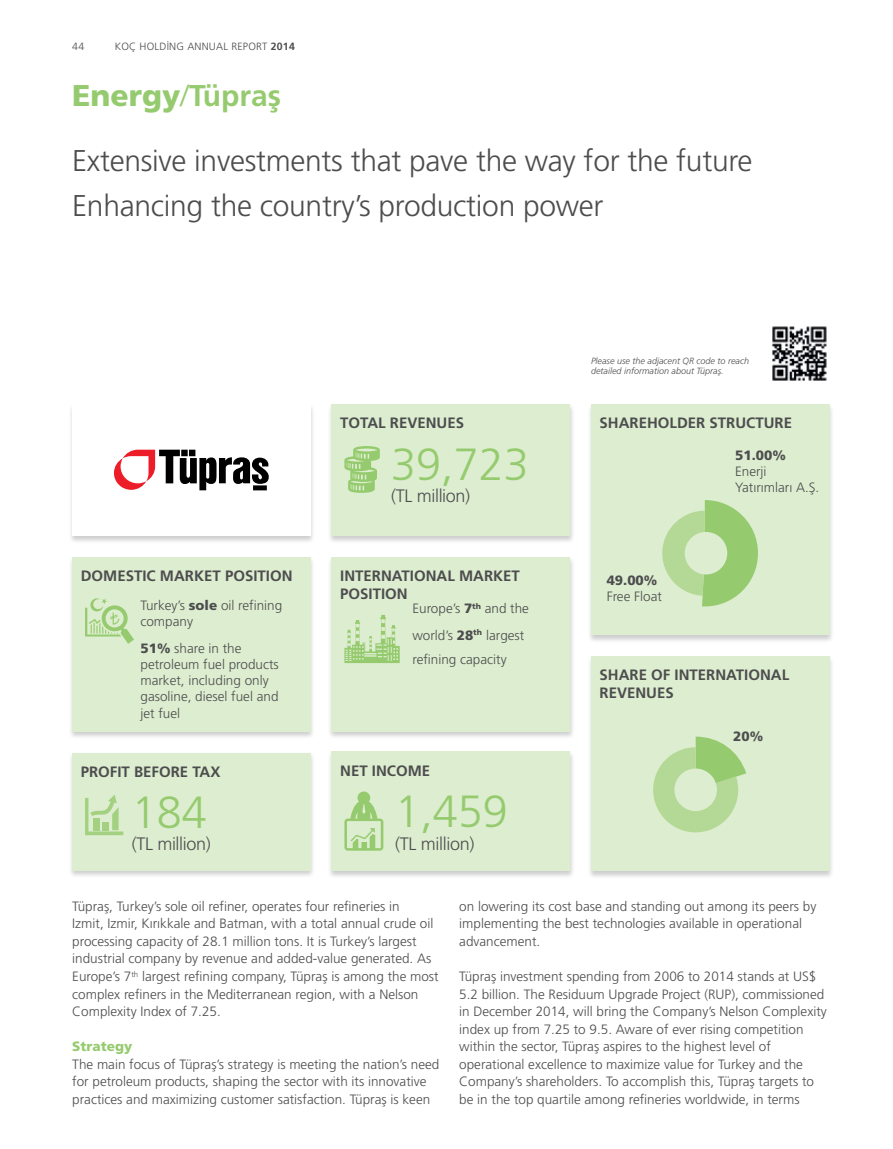
<style>
.page{position:relative;width:893px;height:1149px;background:#fff}
.page>*{position:absolute;margin:0;border:0;box-sizing:border-box;transform-origin:0 0}
.t1{font:300 45px "Frutiger CE";color:#95cb6e}
.t2{font:300 30px/65.8px "Frutiger CE";letter-spacing:-.01em;color:#4d4d4f}
.t3{font:300 18px "Frutiger CE";letter-spacing:-.02em;color:#4d4d4f}
.t4{font:700 15px/18px "Frutiger CE";color:#4d4d4f}
.t5{font:300 13.5px/17.5px "Frutiger CE";color:#4d4d4f}
.t6{font:900 13.5px "Frutiger CE";color:#4d4d4f}
.t7{font:900 13.5px "Frutiger CE";color:#95cb6e}
.t8{font:300 10.5px "Frutiger CE";letter-spacing:.02em;color:#4d4d4f}
.t9{font:italic 300 9px/10.8px "Frutiger CE";color:#4d4d4f}
.s1{font-weight:700}
.s2{font-weight:900;color:#95cb6e}
.s3{color:#95cb6e}
.s4{font-weight:700;color:#95cb6e}
.s5{font-weight:900}
</style>
<div class="page">
<div style="left:68px;top:403px;width:247px;height:141px;background:#000;opacity:.2"></div>
<div style="left:72px;top:404px;width:238px;height:131px;background:#fff"></div>
<img style="left:772px;top:326px;width:55px;height:55px">
<div style="left:328px;top:403px;width:247px;height:141px;background:#000;opacity:.2"></div>
<div style="left:332px;top:404px;width:238px;height:131px;background:#ddedcf"></div>
<svg style="left:344px;top:446px;width:36px;height:46px"></svg>
<div style="left:328px;top:750px;width:247px;height:128px;background:#000;opacity:.2"></div>
<div style="left:332px;top:751px;width:238px;height:119px;background:#ddedcf"></div>
<svg style="left:114px;top:449px;width:155px;height:41px"></svg>
<div style="left:68px;top:751px;width:247px;height:127px;background:#000;opacity:.2"></div>
<div style="left:72px;top:752px;width:238px;height:118px;background:#ddedcf"></div>
<svg style="left:85px;top:795px;width:38px;height:40px"></svg>
<div style="left:68px;top:555px;width:247px;height:184px;background:#000;opacity:.2"></div>
<div style="left:72px;top:557px;width:238px;height:174px;background:#ddedcf"></div>
<svg style="left:85px;top:598px;width:49px;height:45px"></svg>
<div style="left:328px;top:555px;width:247px;height:184px;background:#000;opacity:.2"></div>
<div style="left:332px;top:557px;width:238px;height:174px;background:#ddedcf"></div>
<div style="left:587px;top:403px;width:247px;height:239px;background:#000;opacity:.2"></div>
<div style="left:591px;top:404px;width:238px;height:231px;background:#ddedcf"></div>
<svg style="left:662px;top:500px;width:96px;height:106px"></svg>
<div style="left:685px;top:531px;width:42px;height:43px;background:#ddedcf;border-radius:50%"></div>
<div style="left:587px;top:654px;width:247px;height:224px;background:#000;opacity:.2"></div>
<div style="left:591px;top:656px;width:238px;height:214px;background:#ddedcf"></div>
<svg style="left:344px;top:615px;width:56px;height:48px"></svg>
<div style="left:357px;top:791px;width:13px;height:12px;background:#95cb6e;border-radius:50%"></div>
<svg style="left:344px;top:799px;width:39px;height:51px"></svg>
<svg style="left:653px;top:736px;width:93px;height:97px"></svg>
<div style="left:674px;top:768px;width:43px;height:42px;background:#ddedcf;border-radius:50%"></div>
<p class="t8" style="left:72px;top:41px;width:13px">44</p>
<p class="t8" style="left:115px;top:41px;width:182px">KOÇ HOLDİNG ANNUAL REPORT <span class="s1">2014</span></p>
<h2 class="t2" style="left:72px;top:62px;width:682px"><span class="s2">Energy</span><span class="s3">/</span><span class="s4">Tüpraş<br></span>Extensive investments that pave the way for the future</h2>
<h2 class="t2" style="left:72px;top:172px;width:533px">Enhancing the country’s production power</h2>
<p class="t4" style="left:81px;top:566px;width:213px">DOMESTIC MARKET POSITION</p>
<p class="t5" style="left:140px;top:597px;width:143px;line-height:16.2px">Turkey’s <span class="s5">sole</span> oil refining company</p>
<p class="t5" style="left:140px;top:639px;width:140px;line-height:16.2px"><span class="s5">51%</span> share in the petroleum fuel products market, including only gasoline, diesel fuel and jet fuel</p>
<p class="t4" style="left:81px;top:762px;width:141px">PROFIT BEFORE TAX</p>
<h1 class="t1" style="left:132px;top:786px;width:77px">184</h1>
<h3 class="t3" style="left:132px;top:833px;width:81px">(TL million)</h3>
<p class="t4" style="left:340px;top:414px;width:125px">TOTAL REVENUES</p>
<h1 class="t1" style="left:391px;top:438px;width:139px">39,723</h1>
<h3 class="t3" style="left:391px;top:485px;width:81px">(TL million)</h3>
<p class="t4" style="left:340px;top:566px;width:181px">INTERNATIONAL MARKET<br>POSITION</p>
<p class="t5" style="left:412px;top:595px;width:118px;line-height:26.5px">Europe’s <span class="s5">7</span><sup>th</sup> and the world’s <span class="s5">28</span><sup>th</sup> largest</p>
<p class="t5" style="left:412px;top:650px;width:96px">refining capacity</p>
<p class="t4" style="left:340px;top:761px;width:92px">NET INCOME</p>
<h1 class="t1" style="left:395px;top:785px;width:114px">1,459</h1>
<h3 class="t3" style="left:395px;top:832px;width:81px">(TL million)</h3>
<p class="t9" style="left:591px;top:355px;width:160px">Please use the adjacent QR code to reach detailed information about Tüpraş.</p>
<p class="t4" style="left:600px;top:414px;width:194px">SHAREHOLDER STRUCTURE</p>
<p class="t6" style="left:735px;top:447px;width:52px">51.00%</p>
<p class="t5" style="left:735px;top:463px;width:86px;line-height:16.2px">Enerji<br>Yatırımları A.Ş.</p>
<p class="t6" style="left:607px;top:572px;width:52px">49.00%</p>
<p class="t5" style="left:607px;top:587px;width:57px">Free Float</p>
<p class="t4" style="left:600px;top:666px;width:191px">SHARE OF INTERNATIONAL<br>REVENUES</p>
<p class="t6" style="left:733px;top:728px;width:32px">20%</p>
<p class="t5" style="left:72px;top:896px;width:368px">Tüpraş, Turkey’s sole oil refiner, operates four refineries in<br>Izmit, Izmir, Kırıkkale and Batman, with a total annual crude oil processing capacity of 28.1 million tons. It is Turkey’s largest industrial company by revenue and added-value generated. As Europe’s 7<sup>th</sup> largest refining company, Tüpraş is among the most complex refiners in the Mediterranean region, with a Nelson Complexity Index of 7.25.</p>
<p class="t7" style="left:72px;top:1038px;width:61px">Strategy</p>
<p class="t5" style="left:72px;top:1054px;width:369px">The main focus of Tüpraş’s strategy is meeting the nation’s need for petroleum products, shaping the sector with its innovative practices and maximizing customer satisfaction. Tüpraş is keen</p>
<p class="t5" style="left:459px;top:896px;width:359px">on lowering its cost base and standing out among its peers by implementing the best technologies available in operational advancement.</p>
<p class="t5" style="left:459px;top:967px;width:369px">Tüpraş investment spending from 2006 to 2014 stands at US$ 5.2 billion. The Residuum Upgrade Project (RUP), commissioned in December 2014, will bring the Company’s Nelson Complexity index up from 7.25 to 9.5. Aware of ever rising competition within the sector, Tüpraş aspires to the highest level of operational excellence to maximize value for Turkey and the Company’s shareholders. To accomplish this, Tüpraş targets to be in the top quartile among refineries worldwide, in terms</p>
</div>
